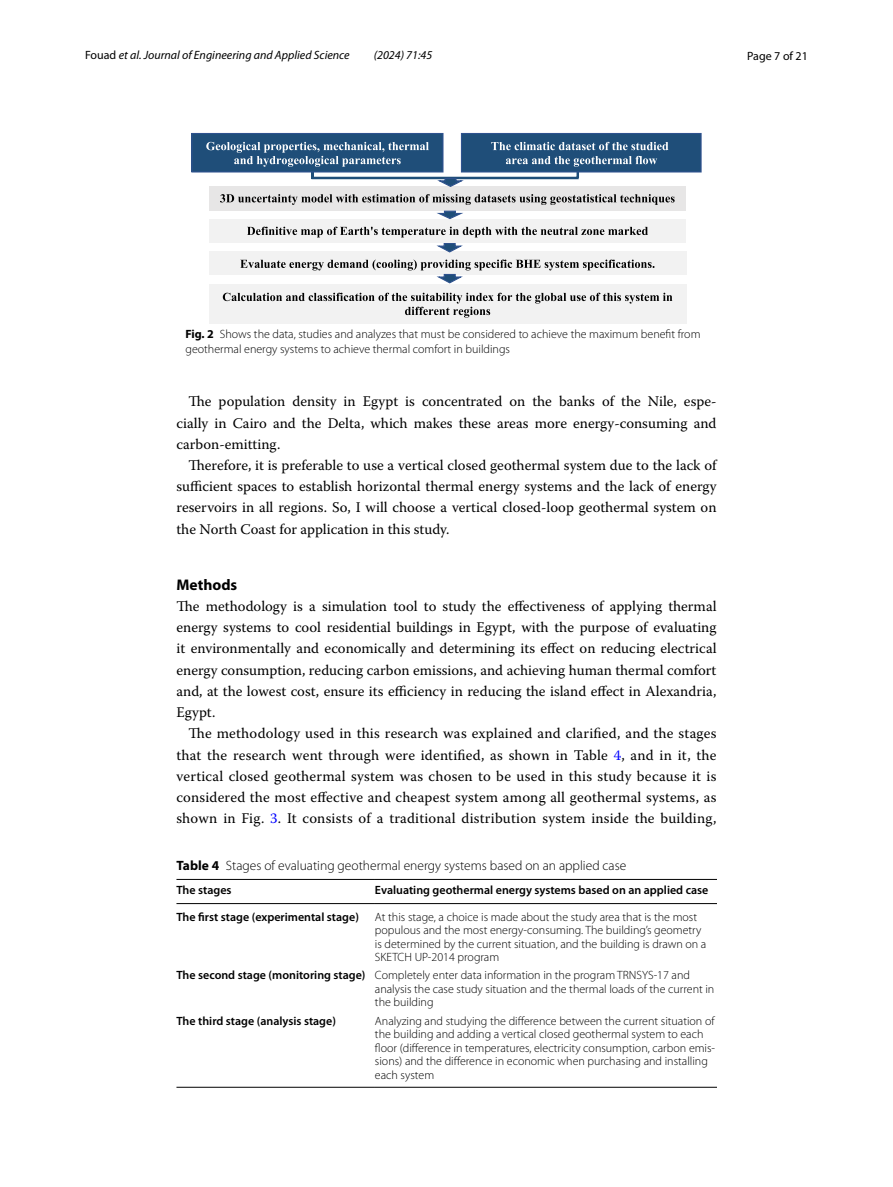
<style>
.page{position:relative;width:893px;height:1187px;background:#fff}
.page>*{position:absolute;margin:0;border:0;box-sizing:border-box;transform-origin:0 0}
.t1{font:700 15.45px "Myriad Pro";color:#000}
.t2{font:14.7px/21.3px "Warnock Pro";color:#000;text-align:justify}
.t3{font:300 13.5px "Myriad Pro";color:#000}
.t4{font:300 12px/13.5px "Myriad Pro";color:#000}
.t5{font:600 12px "Myriad Pro";color:#000}
.t6{font:italic 12px "Myriad Pro";color:#000}
.t7{font:12px "Myriad Pro";color:#000}
.s1{font-style:normal}
.s2{font-weight:700}
.s3{color:#00f}
.s4{font-weight:600}
</style>
<div class="page">
<div style="left:209px;top:284px;width:477px;height:39px;background:#f2f2f2"></div>
<svg style="left:223px;top:293px;width:449px;height:24px"></svg>
<div style="left:209px;top:252px;width:477px;height:23px;background:#f2f2f2"></div>
<div style="left:209px;top:219px;width:477px;height:24px;background:#f2f2f2"></div>
<div style="left:209px;top:186px;width:477px;height:25px;background:#e7e6e6"></div>
<svg style="left:191px;top:133px;width:511px;height:54px"></svg>
<svg style="left:220px;top:194px;width:455px;height:25px"></svg>
<svg style="left:247px;top:227px;width:401px;height:26px"></svg>
<svg style="left:240px;top:259px;width:414px;height:25px"></svg>
<hr style="left:176px;top:879px;width:199px;height:1px;background:#000">
<hr style="left:176px;top:903px;width:199px;height:1px;background:#000">
<hr style="left:375px;top:879px;width:342px;height:1px;background:#000">
<hr style="left:375px;top:903px;width:342px;height:1px;background:#000">
<hr style="left:176px;top:1086px;width:199px;height:1px;background:#000">
<hr style="left:375px;top:1086px;width:342px;height:1px;background:#000">
<p class="t6" style="left:85px;top:48px;width:266px"><span class="s1">Fouad</span> et al. Journal of Engineering and Applied Science</p>
<p class="t6" style="left:374px;top:48px;width:60px">(2024) 71:45</p>
<p class="t7" style="left:747px;top:48px;width:62px">Page 7 of 21</p>
<p class="t4" style="left:185px;top:327px;width:516px;line-height:15px"><span class="s2">Fig. 2</span> Shows the data, studies and analyzes that must be considered to achieve the maximum benefit from geothermal energy systems to achieve thermal comfort in buildings</p>
<p class="t2" style="left:176px;top:390px;width:542px;text-indent:12px">The population density in Egypt is concentrated on the banks of the Nile, espe&shy;cially in Cairo and the Delta, which makes these areas more energy-consuming and carbon-emitting.</p>
<p class="t2" style="left:176px;top:454px;width:542px;text-indent:12px">Therefore, it is preferable to use a vertical closed geothermal system due to the lack of sufficient spaces to establish horizontal thermal energy systems and the lack of energy reservoirs in all regions. So, I will choose a vertical closed-loop geothermal system on the North Coast for application in this study.</p>
<p class="t1" style="left:176px;top:574px;width:62px">Methods</p>
<p class="t2" style="left:176px;top:595px;width:542px">The methodology is a simulation tool to study the effectiveness of applying thermal energy systems to cool residential buildings in Egypt, with the purpose of evaluating it environmentally and economically and determining its effect on reducing electrical energy consumption, reducing carbon emissions, and achieving human thermal comfort and, at the lowest cost, ensure its efficiency in reducing the island effect in Alexandria, Egypt.</p>
<p class="t2" style="left:176px;top:722px;width:542px;text-indent:12px">The methodology used in this research was explained and clarified, and the stages that the research went through were identified, as shown in Table <span class="s3">4</span>, and in it, the vertical closed geothermal system was chosen to be used in this study because it is considered the most effective and cheapest system among all geothermal systems, as shown in Fig. <span class="s3">3</span>. It consists of a traditional distribution system inside the building,</p>
<p class="t3" style="left:176px;top:857px;width:451px"><span class="s2">Table 4</span> Stages of evaluating geothermal energy systems based on an applied case</p>
<p class="t5" style="left:176px;top:882px;width:57px">The stages</p>
<p class="t5" style="left:375px;top:882px;width:335px">Evaluating geothermal energy systems based on an applied case</p>
<p class="t5" style="left:176px;top:909px;width:184px">The first stage (experimental stage)</p>
<p class="t4" style="left:375px;top:910px;width:333px">At this stage, a choice is made about the study area that is the most populous and the most energy-consuming. The building’s geometry is determined by the current situation, and the building is drawn on a SKETCH UP-2014 program</p>
<p class="t4" style="left:375px;top:968px;width:341px;text-indent:-198px"><span class="s4">The second stage (monitoring stage)</span> Completely enter data information in the program TRNSYS-17 and analysis the case study situation and the thermal loads of the current in the building</p>
<p class="t5" style="left:176px;top:1012px;width:161px">The third stage (analysis stage)</p>
<p class="t4" style="left:375px;top:1014px;width:342px">Analyzing and studying the difference between the current situation of the building and adding a vertical closed geothermal system to each floor (difference in temperatures, electricity consumption, carbon emis&shy;sions) and the difference in economic when purchasing and installing each system</p>
</div>
